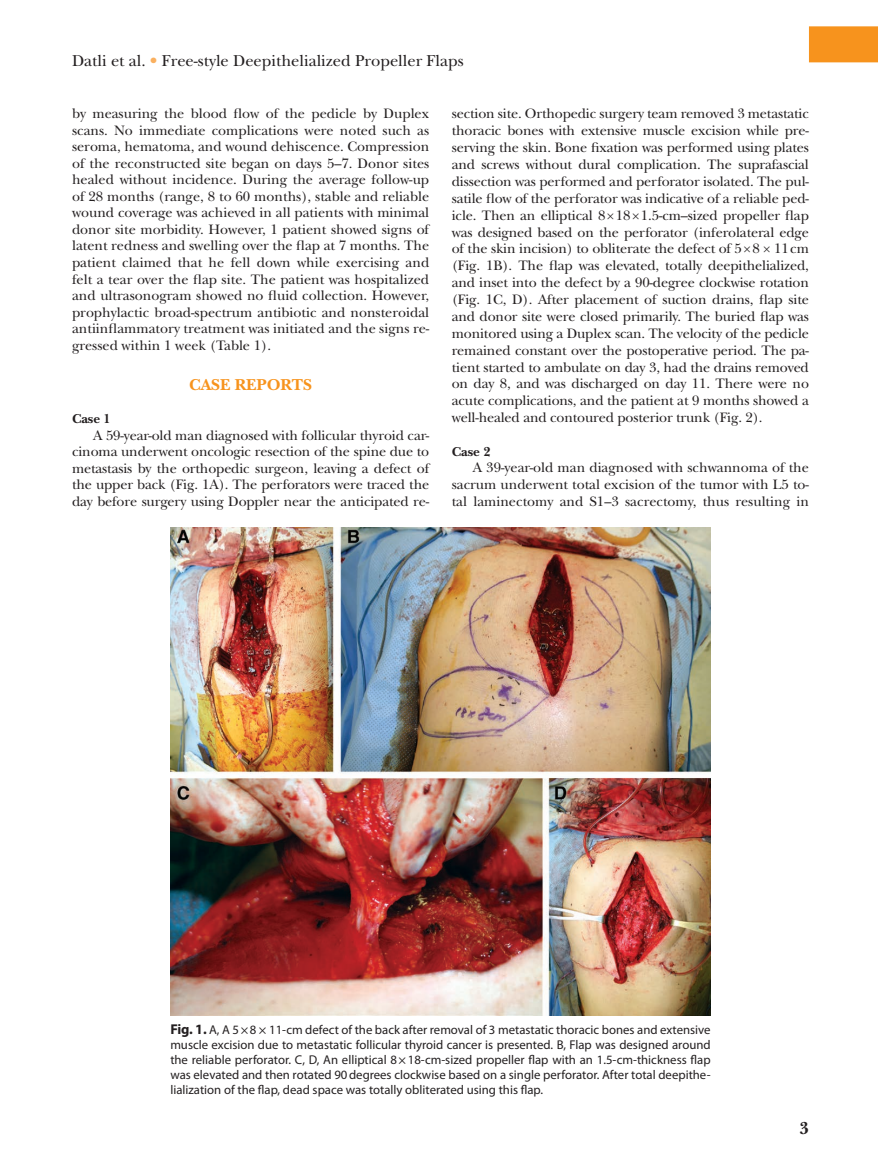
<style>
.page{position:relative;width:878px;height:1175px;background:#fff}
.page>*{position:absolute;margin:0;border:0;box-sizing:border-box;transform-origin:0 0}
.t1{font:700 18px "New Baskerville";color:#231f20}
.t2{font:16.5px "New Baskerville";color:#231f20}
.t3{font:700 16.5px "New Baskerville";color:#f7931d}
.t4{font:14.25px/16.8px "New Baskerville";letter-spacing:-.005em;color:#231f20;text-align:justify}
.t5{font:700 13.5px "New Baskerville";color:#231f20}
.t6{font:12.75px/15px "Myriad Pro";color:#231f20;text-align:justify}
.s1{color:#fab05f}
.s2{font-weight:700;font-size:14.25px}
</style>
<div class="page">
<div style="left:808px;top:26px;width:70px;height:36px;background:#f7931d"></div>
<img style="left:170px;top:527px;width:540px;height:488px">
<p class="t2" style="left:72px;top:51px;width:393px">Datli et al. <span class="s1">•</span> Free-style Deepithelialized Propeller Flaps</p>
<p class="t4" style="left:72px;top:106px;width:359px">by measuring the blood flow of the pedicle by Duplex scans. No immediate complications were noted such as seroma, hematoma, and wound dehiscence. Compression of the reconstructed site began on days 5–7. Donor sites healed without incidence. During the average follow-up of 28 months (range, 8 to 60 months), stable and reliable wound coverage was achieved in all patients with minimal donor site morbidity. However, 1 patient showed signs of latent redness and swelling over the flap at 7 months. The patient claimed that he fell down while exercising and felt a tear over the flap site. The patient was hospitalized and ultrasonogram showed no fluid collection. However, prophylactic broad-spectrum antibiotic and nonsteroidal antiinflammatory treatment was initiated and the signs re&shy;gressed within 1 week (Table 1).</p>
<p class="t3" style="left:189px;top:375px;width:124px">CASE REPORTS</p>
<p class="t5" style="left:72px;top:411px;width:40px">Case 1</p>
<p class="t4" style="left:72px;top:427px;width:359px;text-indent:21px">A 59-year-old man diagnosed with follicular thyroid car&shy;cinoma underwent oncologic resection of the spine due to metastasis by the orthopedic surgeon, leaving a defect of the upper back (Fig. 1A). The perforators were traced the day before surgery using Doppler near the anticipated re-</p>
<p class="t4" style="left:452px;top:105px;width:359px">section site. Orthopedic surgery team removed 3 metastatic thoracic bones with extensive muscle excision while pre&shy;serving the skin. Bone fixation was performed using plates and screws without dural complication. The suprafascial dissection was performed and perforator isolated. The pul&shy;satile flow of the perforator was indicative of a reliable ped&shy;icle. Then an elliptical 8×18×1.5-cm–sized propeller flap was designed based on the perforator (inferolateral edge of the skin incision) to obliterate the defect of 5×8 × 11cm (Fig. 1B). The flap was elevated, totally deepithelialized, and inset into the defect by a 90-degree clockwise rotation (Fig. 1C, D). After placement of suction drains, flap site and donor site were closed primarily. The buried flap was monitored using a Duplex scan. The velocity of the pedicle remained constant over the postoperative period. The pa&shy;tient started to ambulate on day 3, had the drains removed on day 8, and was discharged on day 11. There were no acute complications, and the patient at 9 months showed a well-healed and contoured posterior trunk (Fig. 2).</p>
<p class="t5" style="left:452px;top:443px;width:40px">Case 2</p>
<p class="t4" style="left:451px;top:459px;width:359px;text-indent:21px">A 39-year-old man diagnosed with schwannoma of the sacrum underwent total excision of the tumor with L5 to&shy;tal laminectomy and S1–3 sacrectomy, thus resulting in</p>
<p class="t6" style="left:170px;top:1022px;width:542px"><span class="s2">Fig. 1.</span> A, A 5×8 × 11-cm defect of the back after removal of 3 metastatic thoracic bones and extensive muscle excision due to metastatic follicular thyroid cancer is presented. B, Flap was designed around the reliable perforator. C, D, An elliptical 8×18-cm-sized propeller flap with an 1.5-cm-thickness flap was elevated and then rotated 90degrees clockwise based on a single perforator. After total deepithe&shy;lialization of the flap, dead space was totally obliterated using this flap.</p>
<p class="t1" style="left:799px;top:1118px;width:11px">3</p>
</div>
